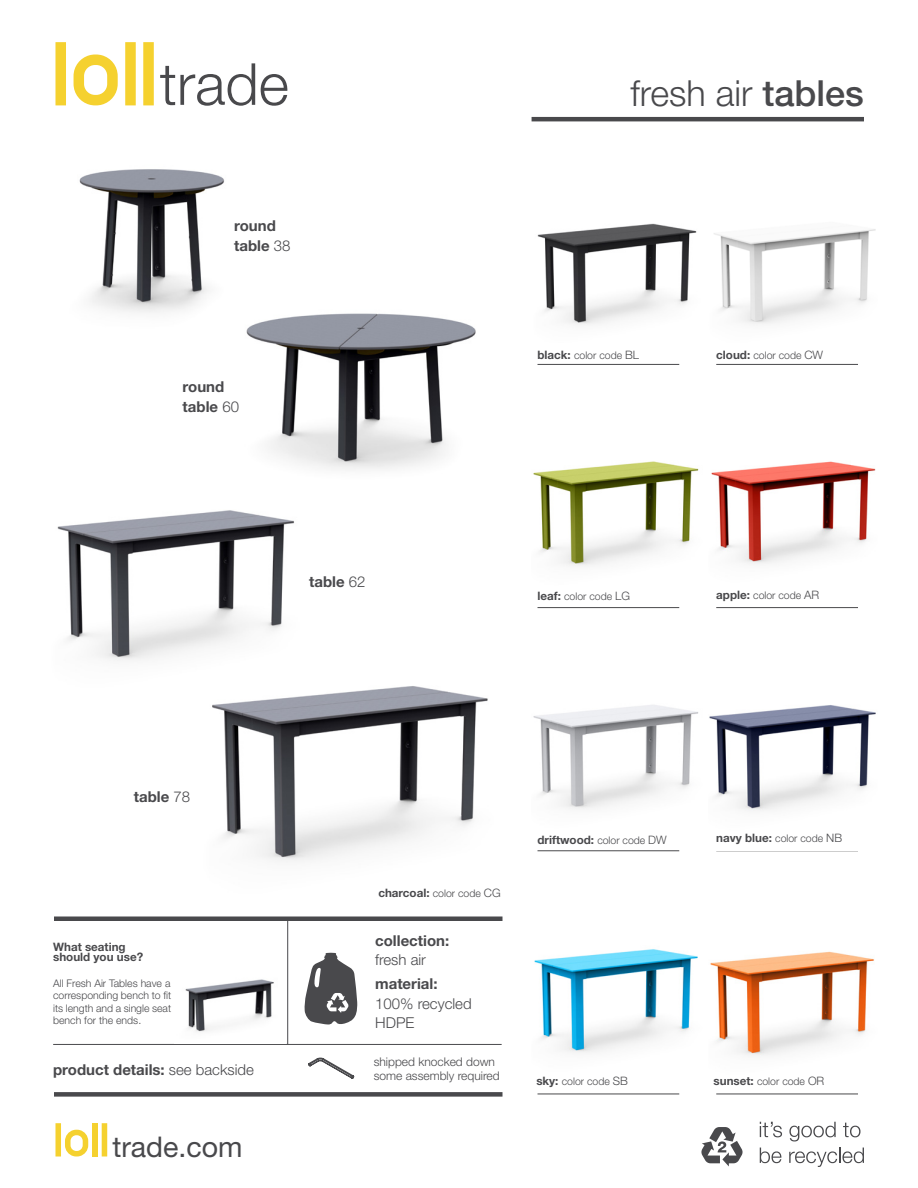
<style>
.page{position:relative;width:918px;height:1188px;background:#fff}
.page>*{position:absolute;margin:0;border:0;box-sizing:border-box;transform-origin:0 0}
.t1{font:300 36px "Helvetica Neue";color:#49494c}
.t2{font:28.5px "Helvetica Neue";color:#49494c}
.t3{font:700 15px "Helvetica Neue";color:#49494c}
.t4{font:300 15px/19.5px "Helvetica Neue";color:#49494c}
.t5{font:300 12px "Helvetica Neue";color:#49494c}
.t6{font:700 11.7px "Helvetica Neue";color:#49494c}
.t7{font:300 10.5px/12.6px "Helvetica Neue";color:#49494c;text-align:justify}
.s1{font-weight:300}
.s2{font-weight:500}
.s3{font-weight:700;font-size:11.7px}
.s4{font-size:11.7px}
.s5{font-weight:300;font-size:10.5px}
.s6{font-weight:700}
</style>
<div class="page">
<svg style="left:701px;top:1127px;width:42px;height:39px"></svg>
<div style="left:92px;top:1123px;width:6px;height:33px;background:#f5d12f"></div>
<div style="left:56px;top:1123px;width:5px;height:33px;background:#f5d12f"></div>
<div style="left:102px;top:1123px;width:5px;height:33px;background:#f5d12f"></div>
<svg style="left:65px;top:1130px;width:23px;height:26px"></svg>
<hr style="left:538px;top:364px;width:141px;height:1px;background:#49494c">
<hr style="left:538px;top:607px;width:141px;height:1px;background:#49494c">
<hr style="left:538px;top:851px;width:141px;height:1px;background:#49494c">
<hr style="left:538px;top:1094px;width:141px;height:1px;background:#49494c">
<hr style="left:716px;top:364px;width:142px;height:1px;background:#49494c">
<hr style="left:716px;top:607px;width:142px;height:1px;background:#49494c">
<hr style="left:716px;top:851px;width:142px;height:1px;background:#49494c">
<hr style="left:716px;top:1094px;width:142px;height:1px;background:#49494c">
<hr style="left:532px;top:117px;width:332px;height:4px;background:#49494c">
<div style="left:54px;top:916px;width:448px;height:5px;background:#49494c"></div>
<div style="left:54px;top:1092px;width:448px;height:5px;background:#49494c"></div>
<div style="left:125px;top:42px;width:11px;height:63px;background:#f5d12f"></div>
<div style="left:55px;top:42px;width:11px;height:63px;background:#f5d12f"></div>
<div style="left:143px;top:42px;width:11px;height:63px;background:#f5d12f"></div>
<svg style="left:74px;top:55px;width:44px;height:50px"></svg>
<svg style="left:160px;top:63px;width:95px;height:43px"></svg>
<svg style="left:261px;top:74px;width:27px;height:32px"></svg>
<hr style="left:287px;top:918px;width:1px;height:126px;background:#49494c">
<hr style="left:53px;top:1044px;width:449px;height:1px;background:#49494c">
<svg style="left:304px;top:953px;width:53px;height:72px"></svg>
<svg style="left:308px;top:1058px;width:46px;height:21px"></svg>
<svg style="left:760px;top:1122px;width:22px;height:15px"></svg>
<svg style="left:789px;top:1122px;width:47px;height:19px"></svg>
<svg style="left:843px;top:1123px;width:18px;height:14px"></svg>
<svg style="left:760px;top:1148px;width:21px;height:15px"></svg>
<svg style="left:789px;top:1148px;width:75px;height:19px"></svg>
<img style="left:534px;top:949px;width:164px;height:104px">
<img style="left:185px;top:979px;width:89px;height:53px">
<img style="left:246px;top:313px;width:230px;height:157px">
<img style="left:212px;top:686px;width:276px;height:176px">
<img style="left:57px;top:510px;width:268px;height:182px">
<img style="left:79px;top:169px;width:146px;height:144px">
<img style="left:537px;top:223px;width:160px;height:102px">
<img style="left:714px;top:229px;width:162px;height:95px">
<img style="left:711px;top:461px;width:165px;height:103px">
<img style="left:709px;top:705px;width:167px;height:106px">
<img style="left:710px;top:951px;width:164px;height:105px">
<img style="left:533px;top:461px;width:166px;height:106px">
<img style="left:533px;top:705px;width:165px;height:104px">
<p class="t3" style="left:234px;top:217px;width:43px">round</p>
<p class="t3" style="left:234px;top:236px;width:58px">table <span class="s1">38</span></p>
<p class="t3" style="left:183px;top:378px;width:43px">round</p>
<p class="t3" style="left:183px;top:397px;width:58px">table <span class="s1">60</span></p>
<p class="t3" style="left:309px;top:572px;width:58px">table <span class="s1">62</span></p>
<p class="t1" style="left:631px;top:71px;width:235px">fresh air <span class="s2">tables</span></p>
<p class="t7" style="left:538px;top:349px;width:103px"><span class="s3">black:</span> color code <span class="s4">BL</span></p>
<p class="t7" style="left:716px;top:349px;width:108px"><span class="s3">cloud:</span> color code <span class="s4">CW</span></p>
<p class="t7" style="left:538px;top:590px;width:94px"><span class="s3">leaf:</span> color code <span class="s4">LG</span></p>
<p class="t7" style="left:716px;top:589px;width:105px"><span class="s3">apple:</span> color code <span class="s4">AR</span></p>
<p class="t3" style="left:134px;top:787px;width:58px">table <span class="s1">78</span></p>
<p class="t6" style="left:53px;top:940px;width:74px">What seating</p>
<p class="t6" style="left:53px;top:950px;width:92px">should you use?</p>
<p class="t7" style="left:53px;top:976px;width:119px">All Fresh Air Tables have a</p>
<p class="t7" style="left:53px;top:989px;width:120px">corresponding bench to fit its length and a single seat bench for the ends.</p>
<p class="t3" style="left:53px;top:1060px;width:202px">product details: <span class="s1">see backside</span></p>
<h2 class="t2" style="left:112px;top:1129px;width:132px">trade.com</h2>
<p class="t6" style="left:378px;top:885px;width:124px">charcoal: <span class="s5">color code</span> <span class="s1">CG</span></p>
<p class="t3" style="left:375px;top:931px;width:76px">collection:</p>
<p class="t4" style="left:375px;top:950px;width:52px">fresh air</p>
<p class="t4" style="left:375px;top:974px;width:98px"><span class="s6">material:<br></span>100% recycled</p>
<p class="t4" style="left:375px;top:1013px;width:41px">HDPE</p>
<p class="t5" style="left:374px;top:1054px;width:123px">shipped knocked down</p>
<p class="t5" style="left:374px;top:1068px;width:128px">some assembly required</p>
<p class="t6" style="left:538px;top:832px;width:131px">driftwood: <span class="s5">color code</span> <span class="s1">DW</span></p>
<p class="t7" style="left:536px;top:1075px;width:93px"><span class="s3">sky:</span> color code <span class="s4">SB</span></p>
<p class="t6" style="left:716px;top:831px;width:127px">navy blue: <span class="s5">color code</span> <span class="s1">NB</span></p>
<p class="t7" style="left:714px;top:1075px;width:112px"><span class="s3">sunset:</span> color code <span class="s4">OR</span></p>
</div>
